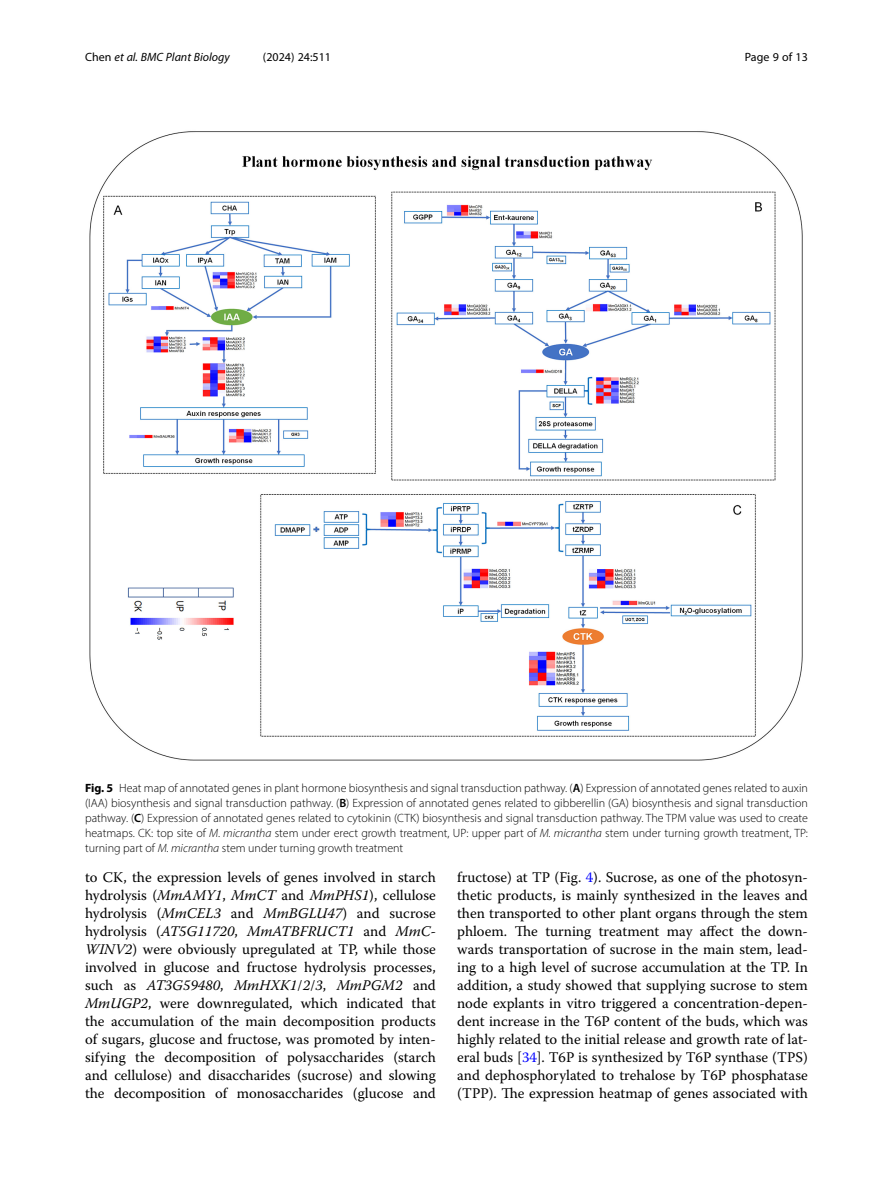
<style>
.page{position:relative;width:893px;height:1191px;background:#fff}
.page>*{position:absolute;margin:0;border:0;box-sizing:border-box;transform-origin:0 0}
.Body_Text{font:14.7px/18px "Warnock Pro";color:#000;text-align:justify}
.Figure_Caption{font:300 12px/15px "Myriad Pro";color:#000;text-align:justify}
.t1{font:italic 12px "Myriad Pro";color:#000}
.t2{font:12px "Myriad Pro";color:#000}
.s1{font-style:normal}
.s2{font-weight:700}
.s3{font-weight:600}
.s4{font-style:italic}
.s5{color:#00f}
</style>
<div class="page">
<img style="left:89px;top:131px;width:714px;height:630px">
<p class="t1" style="left:85px;top:50px;width:146px"><span class="s1">Chen</span> et al. BMC Plant Biology</p>
<p class="t2" style="left:263px;top:50px;width:70px">(2024) 24:511</p>
<p class="t2" style="left:745px;top:50px;width:65px">Page 9 of 13</p>
<p class="Figure_Caption" style="left:85px;top:780px;width:724px"><span class="s2">Fig. 5</span> Heat map of annotated genes in plant hormone biosynthesis and signal transduction pathway. (<span class="s3">A</span>) Expression of annotated genes related to auxin (IAA) biosynthesis and signal transduction pathway. (<span class="s3">B</span>) Expression of annotated genes related to gibberellin (GA) biosynthesis and signal transduction pathway. (<span class="s3">C</span>) Expression of annotated genes related to cytokinin (CTK) biosynthesis and signal transduction pathway. The TPM value was used to create heatmaps. CK: top site of <span class="s4">M. micrantha</span> stem under erect growth treatment, UP: upper part of <span class="s4">M. micrantha</span> stem under turning growth treatment, TP: turning part of <span class="s4">M. micrantha</span> stem under turning growth treatment</p>
<p class="Body_Text" style="left:85px;top:868px;width:352px">to CK, the expression levels of genes involved in starch hydrolysis (<span class="s4">MmAMY1</span>, <span class="s4">MmCT</span> and <span class="s4">MmPHS1</span>), cellulose hydrolysis (<span class="s4">MmCEL3</span> and <span class="s4">MmBGLU47</span>) and sucrose hydrolysis (<span class="s4">AT5G11720</span>, <span class="s4">MmATBFRUCT1</span> and <span class="s4">MmC-WINV2</span>) were obviously upregulated at TP, while those involved in glucose and fructose hydrolysis processes, such as <span class="s4">AT3G59480</span>, <span class="s4">MmHXK1</span>/<span class="s4">2</span>/<span class="s4">3</span>, <span class="s4">MmPGM2</span> and <span class="s4">MmUGP2</span>, were downregulated, which indicated that the accumulation of the main decomposition products of sugars, glucose and fructose, was promoted by inten&shy;sifying the decomposition of polysaccharides (starch and cellulose) and disaccharides (sucrose) and slowing the decomposition of monosaccharides (glucose and</p>
<p class="Body_Text" style="left:457px;top:868px;width:352px">fructose) at TP (Fig. <span class="s5">4</span>). Sucrose, as one of the photosyn&shy;thetic products, is mainly synthesized in the leaves and then transported to other plant organs through the stem phloem. The turning treatment may affect the down&shy;wards transportation of sucrose in the main stem, lead&shy;ing to a high level of sucrose accumulation at the TP. In addition, a study showed that supplying sucrose to stem node explants in vitro triggered a concentration-depen&shy;dent increase in the T6P content of the buds, which was highly related to the initial release and growth rate of lat&shy;eral buds [<span class="s5">34</span>]. T6P is synthesized by T6P synthase (TPS) and dephosphorylated to trehalose by T6P phosphatase (TPP). The expression heatmap of genes associated with</p>
</div>
